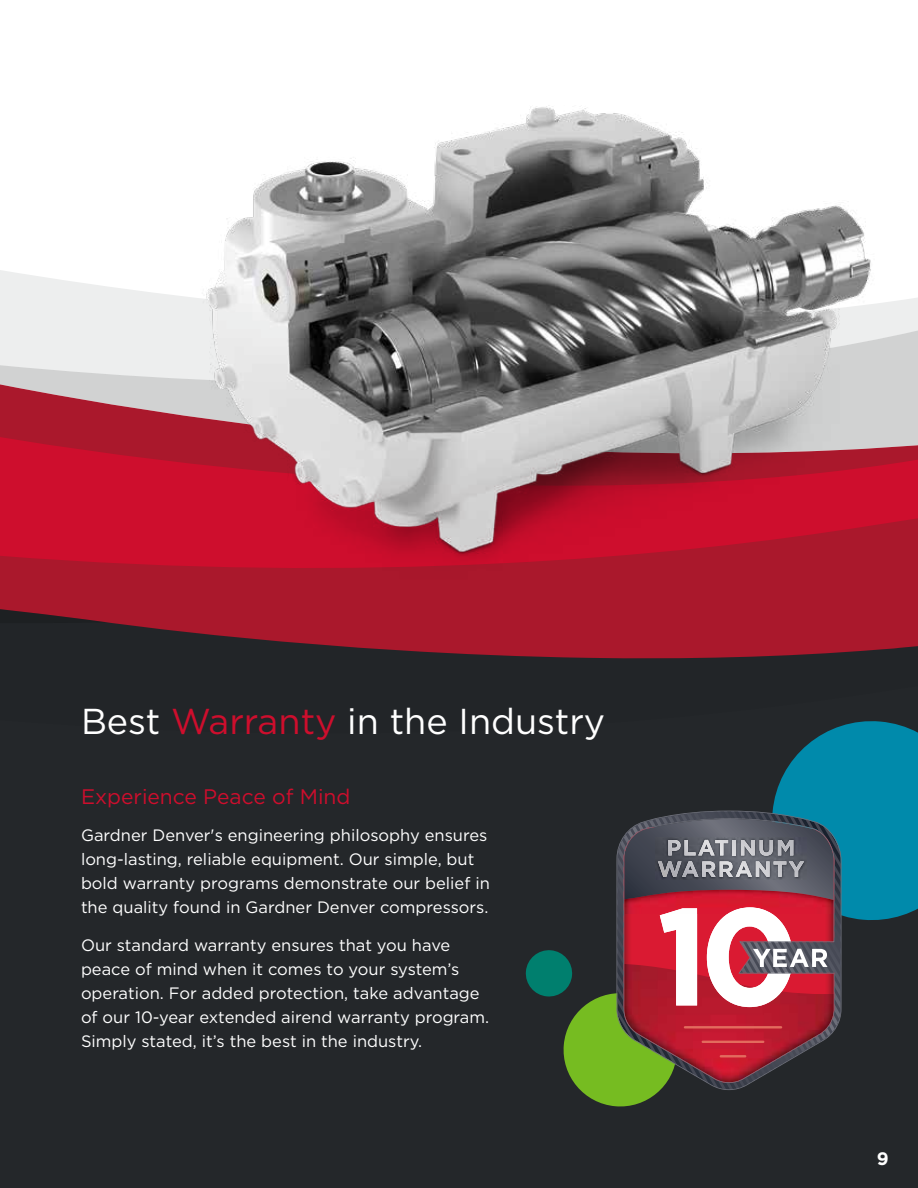
<style>
.page{position:relative;width:918px;height:1188px;background:#fff}
.page>*{position:absolute;margin:0;border:0;box-sizing:border-box;transform-origin:0 0}
.t1{font:36px "Gotham";color:#fff}
.t2{font:21px "Gotham";color:#ce0e2d}
.t3{font:700 18px "Gotham";color:#fff}
.t4{font:16.5px/24px "Gotham";color:#fff}
.s1{color:#ce0e2d}
</style>
<div class="page">
<div style="left:0;top:774px;width:918px;height:414px;background:#24272a"></div>
<svg style="left:525px;top:774px;width:393px;height:335px;background:#574e4f"></svg>
<hr style="left:684px;top:1026px;width:98px;height:3px;background:#e36b5d">
<hr style="left:702px;top:1041px;width:62px;height:2px;background:#e36b5d">
<hr style="left:720px;top:1055px;width:26px;height:2px;background:#e36b5d">
<svg style="left:0;top:270px;width:115px;height:352px;background:#edeced"></svg>
<svg style="left:0;top:358px;width:115px;height:247px;background:#c33248"></svg>
<svg style="left:0;top:585px;width:107px;height:37px;background:#91192a"></svg>
<div style="left:0;top:622px;width:918px;height:152px;background:#222528"></div>
<img style="left:115px;top:105px;width:803px;height:556px">
<h1 class="t1" style="left:81px;top:698px;width:526px">Best <span class="s1">Warranty</span> in the Industry</h1>
<p class="t2" style="left:81px;top:783px;width:271px">Experience Peace of Mind</p>
<p class="t4" style="left:81px;top:823px;width:410px">Gardner Denver's engineering philosophy ensures long-lasting, reliable equipment. Our simple, but bold warranty programs demonstrate our belief in the quality found in Gardner Denver compressors.</p>
<p class="t4" style="left:81px;top:933px;width:410px">Our standard warranty ensures that you have peace of mind when it comes to your system’s operation. For added protection, take advantage of our 10-year extended airend warranty program.<br>Simply stated, it’s the best in the industry.</p>
<p class="t3" style="left:877px;top:1147px;width:13px">9</p>
</div>
